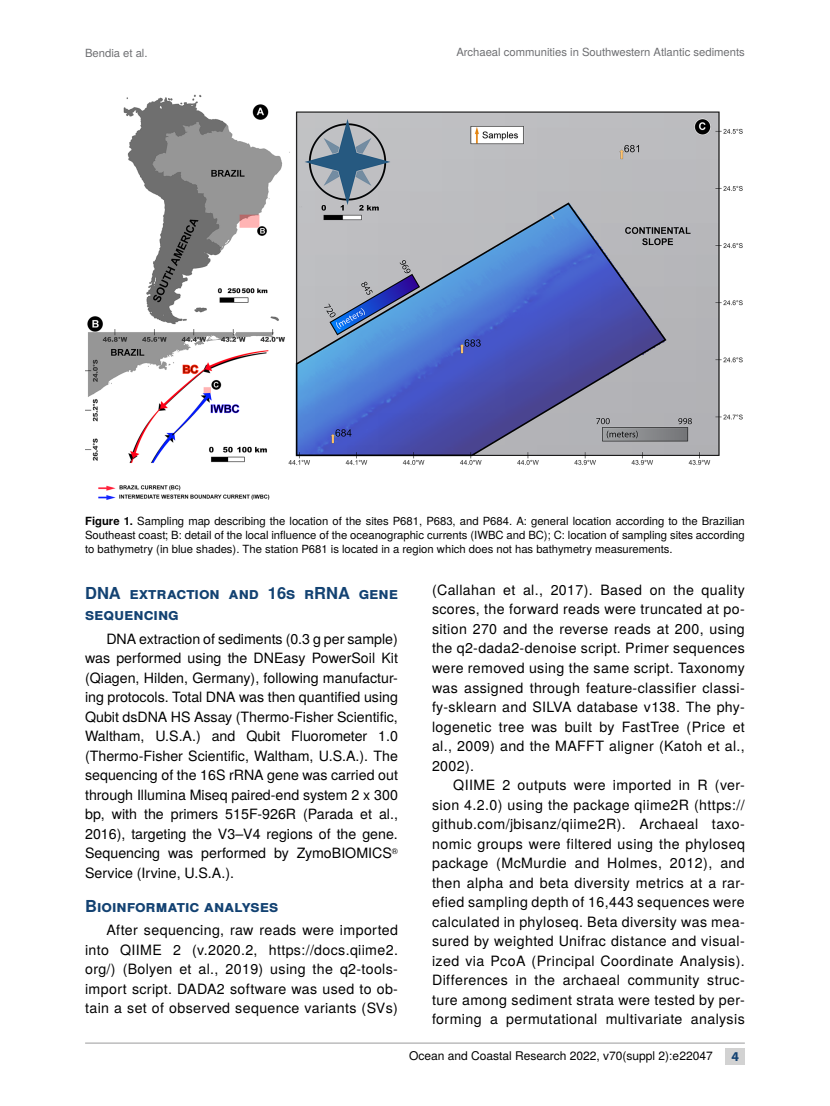
<style>
.page{position:relative;width:830px;height:1106px;background:#fff}
.page>*{position:absolute;margin:0;border:0;box-sizing:border-box;transform-origin:0 0}
.t1{font:700 16.5px/21px "Te X Gyre Heros";color:#134272}
.t2{font:14.25px/19.5px "Te X Gyre Heros";letter-spacing:.025em;color:#000;text-align:justify}
.t3{font:700 13.5px "Myriad Pro";color:#134272}
.t4{font:12px "Te X Gyre Heros";color:#000}
.t5{font:11.25px/14.2px "Te X Gyre Heros";color:#000;text-align:justify}
.t6{font:11.25px "Te X Gyre Heros";color:#6d6e71}
.s1{font-weight:700}
</style>
<div class="page">
<hr style="left:85px;top:1042px;width:659px;height:1px;background:#9a9a9b">
<div style="left:725px;top:1048px;width:19px;height:16px;background:#d2d2d2"></div>
<img style="left:85px;top:94px;width:658px;height:406px">
<p class="t6" style="left:85px;top:44px;width:64px">Bendia et al.</p>
<p class="t6" style="left:456px;top:43px;width:290px">Archaeal communities in Southwestern Atlantic sediments</p>
<p class="t5" style="left:85px;top:513px;width:661px"><span class="s1">Figure 1.</span> Sampling map describing the location of the sites P681, P683, and P684. A: general location according to the Brazilian Southeast coast; B: detail of the local influence of the oceanographic currents (IWBC and BC); C: location of sampling sites according to bathymetry (in blue shades). The station P681 is located in a region which does not has bathymetry measurements.</p>
<p class="t1" style="left:85px;top:581px;width:314px">DNA extraction and 16s rRNA gene sequencing</p>
<p class="t2" style="left:85px;top:627px;width:314px;text-indent:21px">DNA extraction of sediments (0.3 g per sample) was performed using the DNEasy PowerSoil Kit (Qiagen, Hilden, Germany), following manufactur&shy;ing protocols. Total DNA was then quantified using Qubit dsDNA HS Assay (Thermo-Fisher Scientific, Waltham, U.S.A.) and Qubit Fluorometer 1.0 (Thermo-Fisher Scientific, Waltham, U.S.A.). The sequencing of the 16S rRNA gene was carried out through Illumina Miseq paired-end system 2 x 300 bp, with the primers 515F-926R (Parada et al., 2016), targeting the V3–V4 regions of the gene.<br>Sequencing was performed by ZymoBIOMICS<sup>® </sup>Service (Irvine, U.S.A.).</p>
<p class="t1" style="left:85px;top:894px;width:194px">Bioinformatic analyses</p>
<p class="t2" style="left:85px;top:919px;width:314px;text-indent:21px">After sequencing, raw reads were imported into QIIME 2 (v.2020.2, https://docs.qiime2. org/) (Bolyen et al., 2019) using the q2-tools&shy;import script. DADA2 software was used to ob&shy;tain a set of observed sequence variants (SVs)</p>
<p class="t2" style="left:432px;top:579px;width:314px">(Callahan et al., 2017). Based on the quality scores, the forward reads were truncated at po&shy;sition 270 and the reverse reads at 200, using the q2-dada2-denoise script. Primer sequences were removed using the same script. Taxonomy was assigned through feature-classifier classi&shy;fy-sklearn and SILVA database v138. The phy&shy;logenetic tree was built by FastTree (Price et al., 2009) and the MAFFT aligner (Katoh et al., 2002).</p>
<p class="t2" style="left:432px;top:774px;width:314px;text-indent:21px">QIIME 2 outputs were imported in R (ver&shy;sion 4.2.0) using the package qiime2R (https:// github.com/jbisanz/qiime2R). Archaeal taxo&shy;nomic groups were filtered using the phyloseq package (McMurdie and Holmes, 2012), and then alpha and beta diversity metrics at a rar&shy;efied sampling depth of 16,443 sequences were calculated in phyloseq. Beta diversity was mea&shy;sured by weighted Unifrac distance and visual&shy;ized via PcoA (Principal Coordinate Analysis).<br>Differences in the archaeal community struc&shy;ture among sediment strata were tested by per&shy;forming a permutational multivariate analysis</p>
<p class="t4" style="left:409px;top:1046px;width:305px">Ocean and Coastal Research 2022, v70(suppl 2):e22047</p>
<p class="t3" style="left:731px;top:1047px;width:9px">4</p>
</div>
